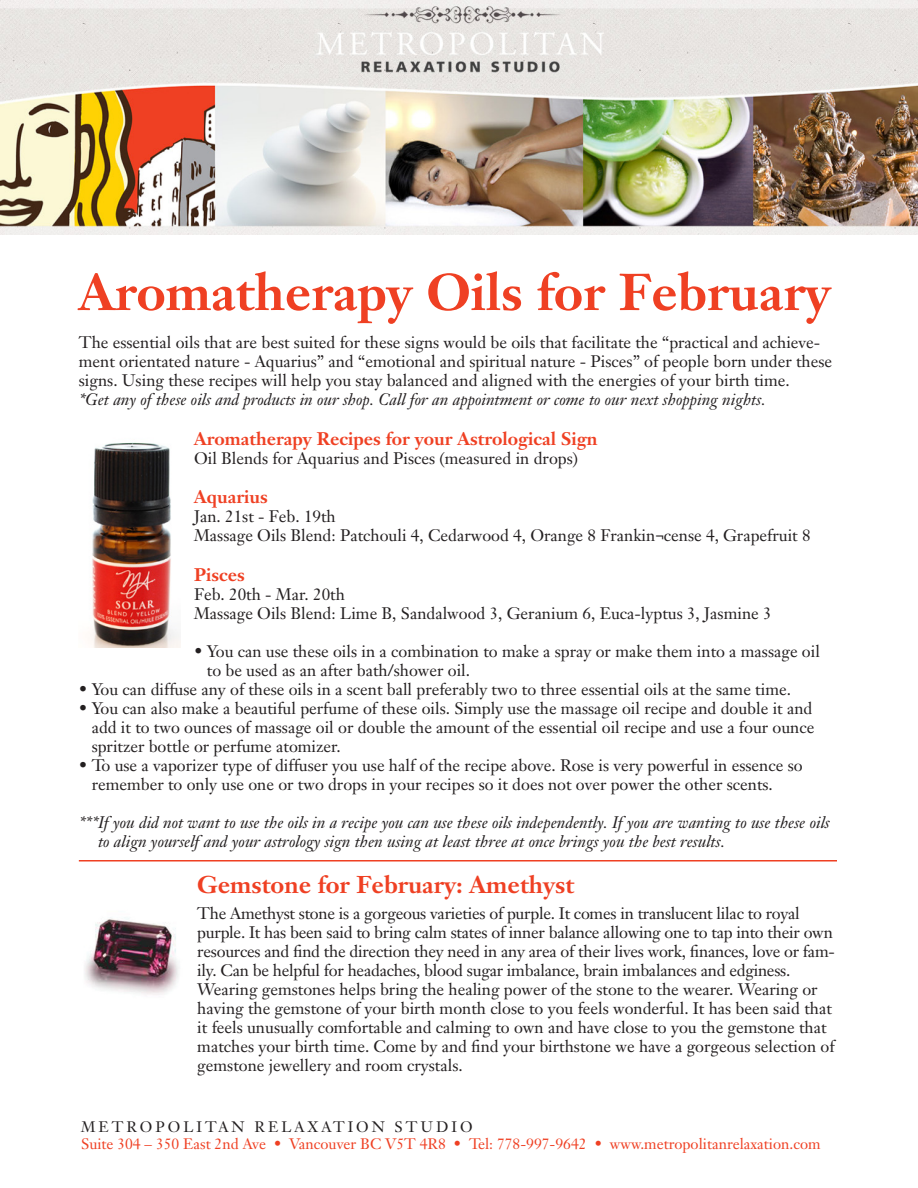
<style>
.page{position:relative;width:918px;height:1188px;background:#fff}
.page>*{position:absolute;margin:0;border:0;box-sizing:border-box;transform-origin:0 0}
.t1{font:700 51px "Janson Text";color:#ef4023}
.t2{font:700 24px "Janson Text";color:#ef4023}
.t3{font:700 18px "Janson Text";color:#ef4023}
.t4{font:16.5px/19px "Janson Text";color:#231f20}
.t5{font:italic 16.5px/18.9px "Janson Text";color:#231f20}
.t6{font:15px "Janson Text";color:#ef4023}
.t7{font:15px "Janson Text";letter-spacing:.2em;color:#231f20}
</style>
<div class="page">
<img style="left:0;top:0;width:918px;height:235px">
<hr style="left:79px;top:860px;width:758px;height:2px;background:#ef4023">
<img style="left:92px;top:442px;width:89px;height:205px">
<img style="left:84px;top:917px;width:95px;height:78px">
<p class="t1" style="left:79px;top:259px;width:753px">Aromatherapy Oils for February</p>
<p class="t4" style="left:79px;top:333px;width:755px">The essential oils that are best suited for these signs would be oils that facilitate the “practical and achieve&shy;ment orientated nature - Aquarius” and “emotional and spiritual nature - Pisces” of people born under these signs. Using these recipes will help you stay balanced and aligned with the energies of your birth time.</p>
<p class="t5" style="left:79px;top:390px;width:688px">*Get any of these oils and products in our shop. Call for an appointment or come to our next shopping nights.</p>
<p class="t3" style="left:194px;top:427px;width:405px">Aromatherapy Recipes for your Astrological Sign</p>
<p class="t4" style="left:194px;top:448px;width:386px">Oil Blends for Aquarius and Pisces (measured in drops)</p>
<p class="t3" style="left:194px;top:485px;width:75px">Aquarius</p>
<p class="t4" style="left:194px;top:507px;width:143px">Jan. 21st - Feb. 19th</p>
<p class="t4" style="left:194px;top:526px;width:618px">Massage Oils Blend: Patchouli 4, Cedarwood 4, Orange 8 Frankin¬cense 4, Grapefruit 8</p>
<p class="t3" style="left:194px;top:563px;width:52px">Pisces</p>
<p class="t4" style="left:194px;top:584px;width:152px">Feb. 20th - Mar. 20th</p>
<p class="t4" style="left:194px;top:603px;width:579px">Massage Oils Blend: Lime B, Sandalwood 3, Geranium 6, Euca-lyptus 3, Jasmine 3</p>
<p class="t4" style="left:207px;top:641px;width:615px;text-indent:-13px">• You can use these oils in a combination to make a spray or make them into a massage oil to be used as an after bath/shower oil.</p>
<p class="t4" style="left:79px;top:679px;width:714px">• You can diffuse any of these oils in a scent ball preferably two to three essential oils at the same time.</p>
<p class="t4" style="left:92px;top:698px;width:724px;text-indent:-13px">• You can also make a beautiful perfume of these oils. Simply use the massage oil recipe and double it and add it to two ounces of massage oil or double the amount of the essential oil recipe and use a four ounce spritzer bottle or perfume atomizer.</p>
<p class="t4" style="left:92px;top:755px;width:712px;text-indent:-13px">• To use a vaporizer type of diffuser you use half of the recipe above. Rose is very powerful in essence so remember to only use one or two drops in your recipes so it does not over power the other scents.</p>
<p class="t5" style="left:98px;top:813px;width:733px;text-indent:-19px">***If you did not want to use the oils in a recipe you can use these oils independently. If you are wanting to use these oils to align yourself and your astrology sign then using at least three at once brings you the best results.</p>
<p class="t2" style="left:197px;top:869px;width:378px">Gemstone for February: Amethyst</p>
<p class="t4" style="left:197px;top:903px;width:639px">The Amethyst stone is a gorgeous varieties of purple. It comes in translucent lilac to royal purple. It has been said to bring calm states of inner balance allowing one to tap into their own resources and find the direction they need in any area of their lives work, finances, love or fam&shy;ily. Can be helpful for headaches, blood sugar imbalance, brain imbalances and edginess.</p>
<p class="t4" style="left:197px;top:979px;width:639px">Wearing gemstones helps bring the healing power of the stone to the wearer. Wearing or having the gemstone of your birth month close to you feels wonderful. It has been said that it feels unusually comfortable and calming to own and have close to you the gemstone that matches your birth time. Come by and find your birthstone we have a gorgeous selection of gemstone jewellery and room crystals.</p>
<p class="t7" style="left:81px;top:1118px;width:393px">METROPOLITAN RELAXATION STUDIO</p>
<p class="t6" style="left:81px;top:1135px;width:741px">Suite 304 – 350 East 2nd Ave • Vancouver BC V5T 4R8 • Tel: 778-997-9642 • www.metropolitanrelaxation.com</p>
</div>
